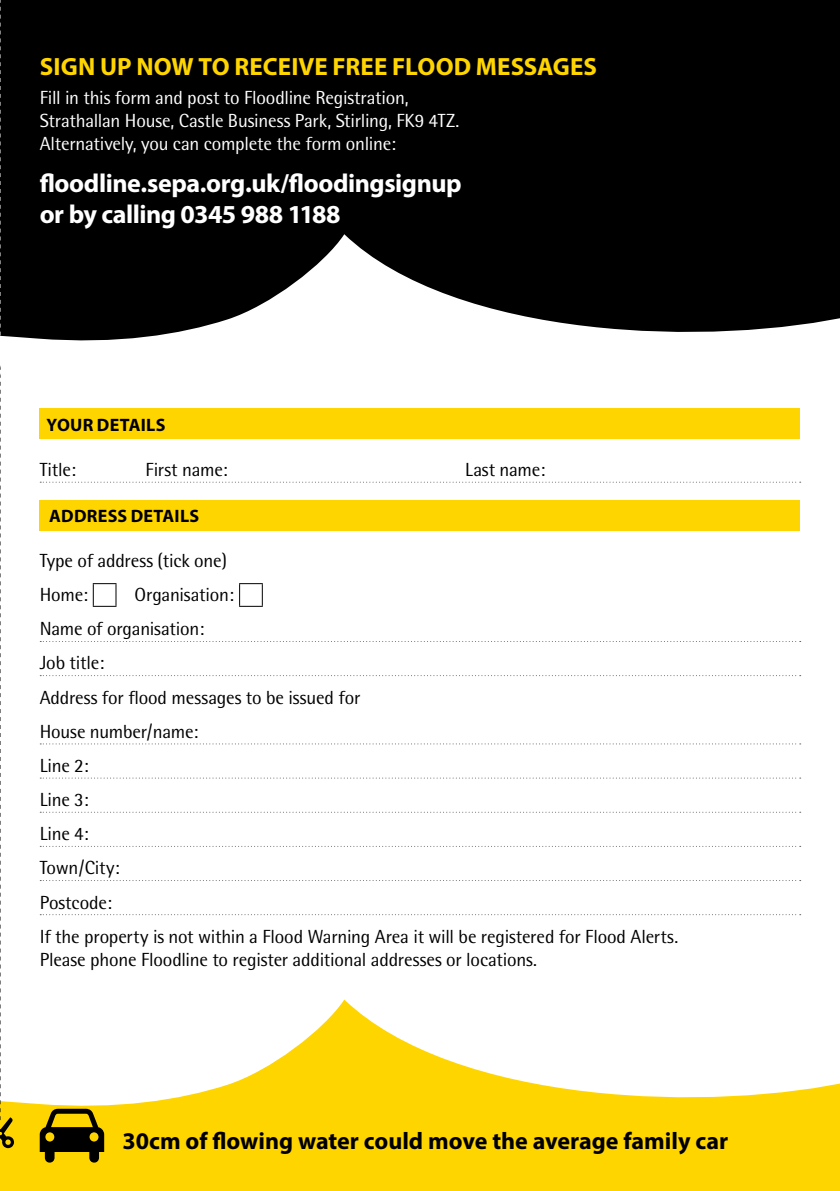
<style>
.page{position:relative;width:840px;height:1191px;background:#fff}
.page>*{position:absolute;margin:0;border:0;box-sizing:border-box;transform-origin:0 0}
.t1{font:700 26px/31.2px "Myriad Pro";letter-spacing:-.015em;color:#fff}
.t2{font:700 25px "Myriad Pro";color:#ffd500}
.t3{font:700 24px "Myriad Pro";color:#000}
.t4{font:19px/34.2px "Rotis Semi Sans";letter-spacing:-.01em;color:#000}
.t5{font:19px/22.8px "Rotis Semi Sans";letter-spacing:-.01em;color:#fff}
.t6{font:700 18px "Myriad Pro";letter-spacing:.015em;color:#000}
</style>
<div class="page">
<div style="left:0;top:977px;width:839px;height:214px;background:#ffd500"></div>
<svg style="left:17px;top:977px;width:822px;height:129px;fill:#fff"></svg>
<svg style="left:17px;top:0;width:822px;height:341px;background:#141414"></svg>
<svg style="left:0;top:0;width:17px;height:1148px"></svg>
<div style="left:40px;top:500px;width:759px;height:31px;background:#ffd500"></div>
<div style="left:40px;top:408px;width:759px;height:31px;background:#ffd500"></div>
<svg style="left:40px;top:482px;width:760px;height:1px"></svg>
<svg style="left:40px;top:641px;width:760px;height:1px"></svg>
<svg style="left:40px;top:675px;width:760px;height:1px"></svg>
<svg style="left:40px;top:743px;width:760px;height:1px"></svg>
<svg style="left:40px;top:777px;width:760px;height:1px"></svg>
<svg style="left:40px;top:811px;width:760px;height:1px"></svg>
<svg style="left:40px;top:846px;width:760px;height:1px"></svg>
<svg style="left:40px;top:880px;width:760px;height:1px"></svg>
<svg style="left:40px;top:914px;width:760px;height:1px"></svg>
<svg style="left:93px;top:583px;width:23px;height:24px"></svg>
<svg style="left:239px;top:583px;width:24px;height:24px"></svg>
<svg style="left:40px;top:1108px;width:64px;height:55px"></svg>
<h2 class="t2" style="left:40px;top:51px;width:558px">SIGN UP NOW TO RECEIVE FREE FLOOD MESSAGES</h2>
<p class="t5" style="left:40px;top:86px;width:421px">Fill in this form and post to Floodline Registration,<br>Strathallan House, Castle Business Park, Stirling, FK9 4TZ.<br>Alternatively, you can complete the form online:</p>
<h1 class="t1" style="left:40px;top:167px;width:423px">floodline.sepa.org.uk/floodingsignup or by calling 0345 988 1188</h1>
<p class="t6" style="left:47px;top:413px;width:120px">YOUR DETAILS</p>
<p class="t4" style="left:40px;top:452px;width:38px">Title:</p>
<p class="t4" style="left:145px;top:452px;width:84px">First name:</p>
<p class="t4" style="left:465px;top:452px;width:82px">Last name:</p>
<p class="t6" style="left:49px;top:504px;width:151px">ADDRESS DETAILS</p>
<p class="t4" style="left:40px;top:543px;width:189px">Type of address (tick one)<br>Home:</p>
<p class="t4" style="left:40px;top:577px;width:639px;text-indent:95px">Organisation:<br>Name of organisation:<br>Job title:<br>Address for flood messages to be issued for<br>House number/name:<br>Line 2:<br>Line 3:<br>Line 4:<br>Town/City:<br>Postcode:<br>If the property is not within a Flood Warning Area it will be registered for Flood Alerts.</p>
<p class="t4" style="left:40px;top:941px;width:498px">Please phone Floodline to register additional addresses or locations.</p>
<p class="t3" style="left:122px;top:1124px;width:607px">30cm of flowing water could move the average family car</p>
</div>
